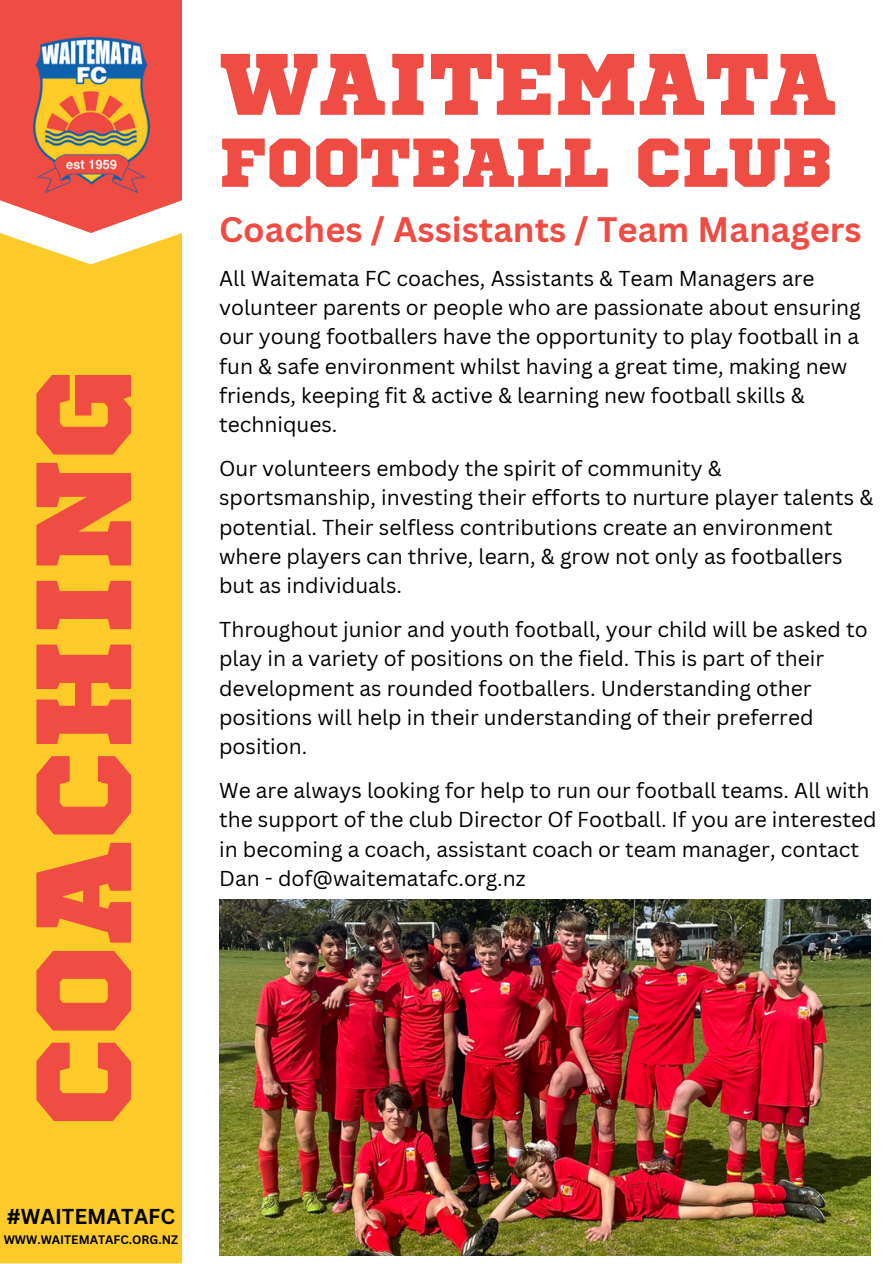
<style>
.page{position:relative;width:893px;height:1264px;background:#fff}
.page>*{position:absolute;margin:0;border:0;box-sizing:border-box;transform-origin:0 0}
.t1{font:135px "Sports World";color:#ef4c43}
.t2{font:87px "Sports World";color:#ef4c43}
.t3{font:69px "Sports World";color:#ef4c43}
.t4{font:700 34.5px "Canva Sans";color:#ef4c43}
.t5{font:21px/29.2px "Canva Sans";color:#000}
.t6{font:700 21px "Canva Sans";color:#000}
.t7{font:700 12px "Canva Sans";color:#000}
</style>
<div class="page">
<svg style="left:0;top:0;width:182px;height:233px;background:#f0615a"></svg>
<img style="left:33px;top:37px;width:116px;height:156px">
<div style="left:0;top:233px;width:182px;height:1030px;background:#fdcb29"></div>
<img style="left:219px;top:899px;width:651px;height:356px">
<p class="t1" style="left:23px;top:1126px;width:759px;rotate:-90deg">COACHING</p>
<h4 class="t6" style="left:7px;top:1201px;width:170px">#WAITEMATAFC</h4>
<h4 class="t7" style="left:4px;top:1230px;width:176px">WWW.WAITEMATAFC.ORG.NZ</h4>
<h4 class="t2" style="left:219px;top:45px;width:618px">WAITEMATA</h4>
<h4 class="t3" style="left:219px;top:132px;width:615px">FOOTBALL CLUB</h4>
<h1 class="t4" style="left:219px;top:205px;width:644px">Coaches / Assistants / Team Managers</h1>
<p class="t5" style="left:219px;top:263px;width:643px">All Waitemata FC coaches, Assistants &amp; Team Managers are volunteer parents or people who are passionate about ensuring our young footballers have the opportunity to play football in a fun &amp; safe environment whilst having a great time, making new friends, keeping fit &amp; active &amp; learning new football skills &amp; techniques.</p>
<p class="t5" style="left:219px;top:453px;width:655px">Our volunteers embody the spirit of community &amp; sportsmanship, investing their efforts to nurture player talents &amp; potential. Their selfless contributions create an environment where players can thrive, learn, &amp; grow not only as footballers but as individuals.</p>
<h2 class="t5" style="left:219px;top:614px;width:650px">Throughout junior and youth football, your child will be asked to play in a variety of positions on the field. This is part of their development as rounded footballers. Understanding other positions will help in their understanding of their preferred position.</h2>
<h3 class="t5" style="left:219px;top:775px;width:659px">We are always looking for help to run our football teams. All with the support of the club Director Of Football. If you are interested in becoming a coach, assistant coach or team manager, contact Dan - dof@waitematafc.org.nz</h3>
</div>
